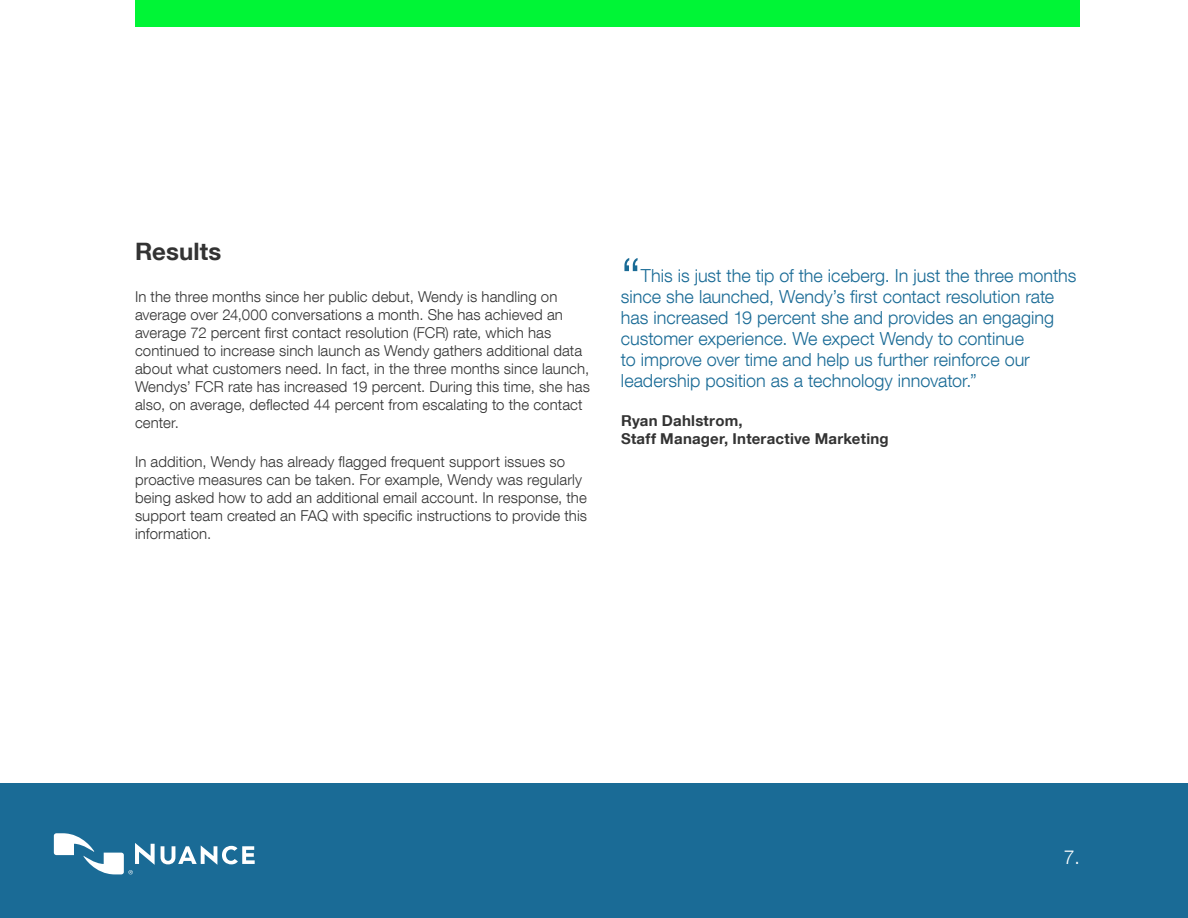
<style>
.page{position:relative;width:1188px;height:918px;background:#fff}
.page>*{position:absolute;margin:0;border:0;box-sizing:border-box;transform-origin:0 0}
.t1{font:300 54px "Helvetica Neue LT Com";color:#1a6b96}
.t2{font:700 24px "Helvetica Neue LT Com";letter-spacing:.005em;color:#333}
.t3{font:300 19.5px "Helvetica Neue LT Com";color:#fff}
.t4{font:300 18px/21px "Helvetica Neue LT Com";color:#1a6b96}
.t5{font:300 15px/18px "Helvetica Neue LT Com";letter-spacing:.005em;color:#333}
.t6{font:700 15px/18px "Helvetica Neue LT Com";letter-spacing:.015em;color:#333}
</style>
<div class="page">
<div style="left:0;top:783px;width:1188px;height:135px;background:#1a6b96"></div>
<svg style="left:161px;top:845px;width:94px;height:20px"></svg>
<svg style="left:54px;top:833px;width:101px;height:41px"></svg>
<div style="left:135px;top:0;width:945px;height:27px;background:#00f536"></div>
<h2 class="t2" style="left:135px;top:236px;width:88px">Results</h2>
<p class="t5" style="left:135px;top:287px;width:456px">In the three months since her public debut, Wendy is handling on average over 24,000 conversations a month. She has achieved an average 72 percent first contact resolution (FCR) rate, which has continued to increase sinch launch as Wendy gathers additional data about what customers need. In fact, in the three months since launch, Wendys’ FCR rate has increased 19 percent. During this time, she has also, on average, deflected 44 percent from escalating to the contact center.</p>
<p class="t5" style="left:135px;top:452px;width:454px">In addition, Wendy has already flagged frequent support issues so proactive measures can be taken. For example, Wendy was regularly being asked how to add an additional email account. In response, the support team created an FAQ with specific instructions to provide this information.</p>
<h1 class="t1" style="left:621px;top:244px;width:21px">“</h1>
<p class="t4" style="left:621px;top:264px;width:457px;text-indent:20px">This is just the tip of the iceberg. In just the three months since she launched, Wendy’s first contact resolution rate has increased 19 percent she and provides an engaging customer experience. We expect Wendy to continue<br>to improve over time and help us further reinforce our leadership position as a technology innovator.”</p>
<p class="t6" style="left:621px;top:411px;width:269px">Ryan Dahlstrom,<br>Staff Manager, Interactive Marketing</p>
<h3 class="t3" style="left:1064px;top:845px;width:18px">7.</h3>
</div>
